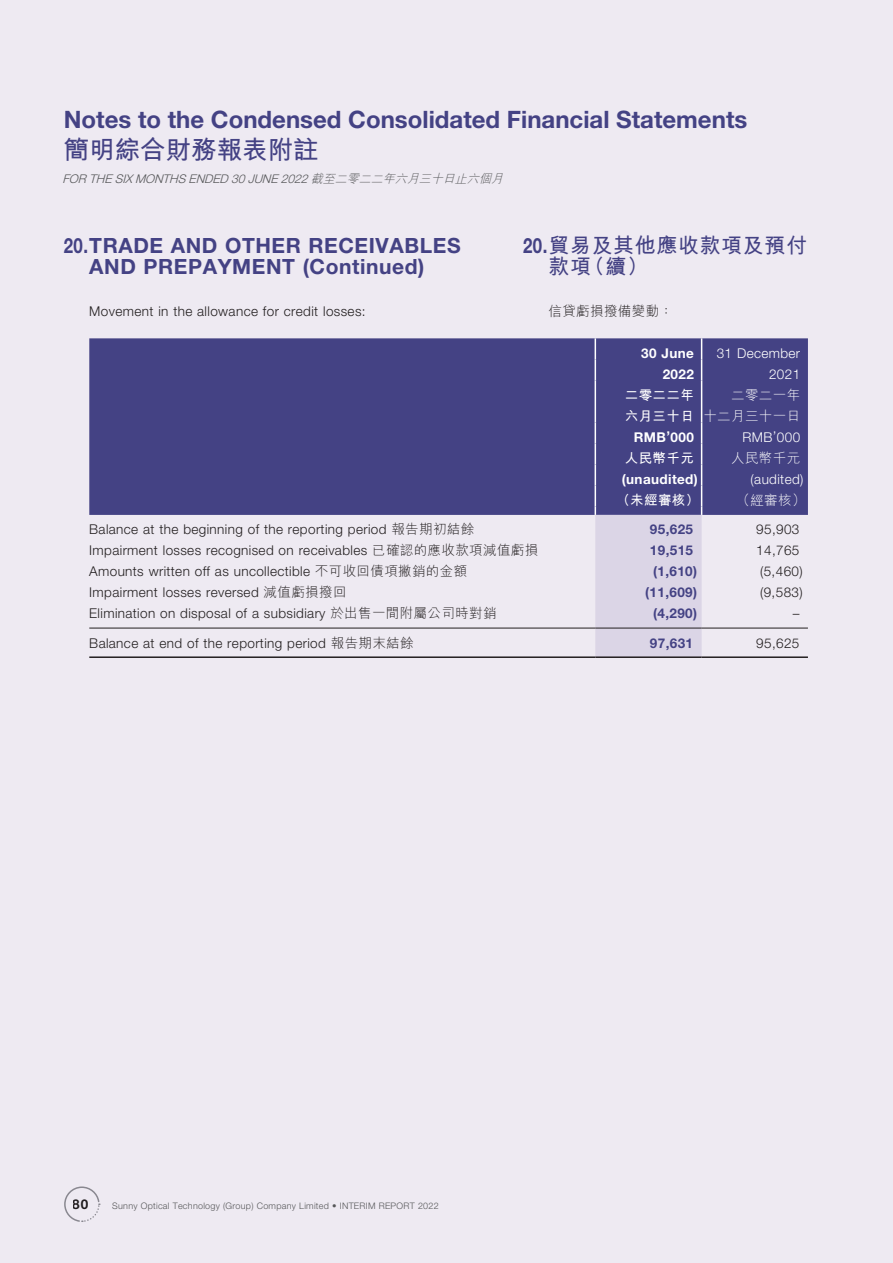
<style>
.page{position:relative;width:893px;height:1263px;background:#eeeaf2}
.page>*{position:absolute;margin:0;border:0;box-sizing:border-box;transform-origin:0 0}
.t1{font:700 25.5px "M Hei HK";color:#444284}
.t2{font:700 24px "Helvetica Neue LT Std";color:#444284}
.t3{font:700 21px/21px "Helvetica Neue LT Std";letter-spacing:.03em;color:#444284;text-align:center;scale:.8 1}
.t4{font:700 21px/21px "M Hei HK";letter-spacing:.03em;color:#444284}
.t5{font:300 13.5px "Helvetica Neue LT Std";letter-spacing:.03em;color:#231f20}
.t6{font:700 13.5px "Helvetica Neue LT Std";letter-spacing:.03em;color:#444284}
.t7{font:300 13.5px "Helvetica Neue LT Std";letter-spacing:.03em;color:#fff}
.t8{font:700 13.5px "Helvetica Neue LT Std";letter-spacing:.03em;color:#fff}
.t9{font:300 13.5px/21px "M Hei HK";letter-spacing:.03em;color:#fff;text-align:right}
.t10{font:700 13.5px/21px "M Hei HK";letter-spacing:.03em;color:#fff}
.t11{font:300 13.5px "M Hei HK";letter-spacing:.03em;color:#231f20}
.t12{font:700 13.5px "Helvetica Neue LT Std";color:#231f20}
.t13{font:italic 300 12px "Helvetica Neue LT Std";color:#57585a}
.t14{font:300 9px "Helvetica Neue LT Std";letter-spacing:.03em;color:#57585a}
.s1{font-family:"M Hei HK"}
.s2{font-family:"Helvetica Neue LT Std"}
.s3{font-weight:700}
</style>
<div class="page">
<svg style="left:65px;top:1186px;width:35px;height:36px"></svg>
<div style="left:89px;top:338px;width:719px;height:177px;background:#444284"></div>
<svg style="left:595px;top:338px;width:1px;height:42px"></svg>
<svg style="left:701px;top:338px;width:1px;height:42px"></svg>
<hr style="left:595px;top:380px;width:1px;height:42px;background:#fff">
<hr style="left:701px;top:380px;width:1px;height:42px;background:#fff">
<svg style="left:595px;top:422px;width:107px;height:234px;background:#a09bbf"></svg>
<hr style="left:89px;top:628px;width:506px;height:1px;background:#231f20">
<hr style="left:595px;top:628px;width:107px;height:1px;background:#231f20">
<hr style="left:702px;top:628px;width:106px;height:1px;background:#231f20">
<hr style="left:89px;top:656px;width:506px;height:2px;background:#231f20">
<hr style="left:595px;top:656px;width:107px;height:2px;background:#231f20">
<hr style="left:702px;top:656px;width:106px;height:2px;background:#231f20">
<h2 class="t2" style="left:64px;top:104px;width:685px">Notes to the Condensed Consolidated Financial Statements</h2>
<h1 class="t1" style="left:64px;top:131px;width:256px">簡明綜合財務報表附註</h1>
<p class="t13" style="left:63px;top:171px;width:445px">FOR THE SIXMONTHS ENDED 30JUNE 2022 <span class="s1">截至二零二二年六月三十日止六個月</span></p>
<h3 class="t3" style="left:64px;top:234px;width:498px">20. TRADE AND OTHER RECEIVABLES<br>AND PREPAYMENT (Continued)</h3>
<p class="t5" style="left:89px;top:303px;width:278px">Movement in the allowance for credit losses:</p>
<h3 class="t4" style="left:549px;top:233px;width:260px;text-indent:-26px"><span class="s2">20.</span> 貿易及其他應收款項及預付款項（續）</h3>
<p class="t11" style="left:549px;top:304px;width:126px">信貸虧損撥備變動：</p>
<p class="t8" style="left:641px;top:344px;width:54px">30 June</p>
<p class="t7" style="left:717px;top:345px;width:85px">31 December</p>
<p class="t8" style="left:663px;top:365px;width:33px">2022</p>
<p class="t7" style="left:769px;top:366px;width:33px">2021</p>
<p class="t10" style="left:625px;top:383px;width:71px">二零二二年六月三十日</p>
<p class="t9" style="left:703px;top:384px;width:98px">二零二一年<br>十二月三十一日</p>
<p class="t8" style="left:634px;top:428px;width:62px">RMB’000</p>
<p class="t7" style="left:742px;top:429px;width:59px">RMB’000</p>
<p class="t10" style="left:625px;top:446px;width:71px">人民幣千元</p>
<p class="t9" style="left:731px;top:447px;width:71px">人民幣千元</p>
<p class="t8" style="left:622px;top:470px;width:78px">(unaudited)</p>
<p class="t7" style="left:751px;top:471px;width:54px">(audited)</p>
<p class="t10" style="left:616px;top:488px;width:84px">（未經審核）</p>
<p class="t9" style="left:737px;top:489px;width:71px">（經審核）</p>
<p class="t5" style="left:89px;top:521px;width:387px">Balance at the beginning of the reporting period <span class="s1">報告期初結餘</span></p>
<p class="t6" style="left:650px;top:521px;width:45px">95,625</p>
<p class="t5" style="left:756px;top:521px;width:45px">95,903</p>
<p class="t5" style="left:89px;top:542px;width:450px">Impairment losses recognised on receivables <span class="s1">已確認的應收款項減值虧損</span></p>
<p class="t6" style="left:650px;top:542px;width:45px">19,515</p>
<p class="t5" style="left:756px;top:542px;width:45px">14,765</p>
<p class="t5" style="left:89px;top:563px;width:379px">Amounts written off as uncollectible <span class="s1">不可收回債項撇銷的金額</span></p>
<p class="t6" style="left:653px;top:563px;width:46px">(1,610)</p>
<p class="t5" style="left:760px;top:563px;width:44px">(5,460)</p>
<p class="t5" style="left:89px;top:584px;width:259px">Impairment losses reversed <span class="s1">減值虧損撥回</span></p>
<p class="t6" style="left:645px;top:584px;width:53px">(11,609)</p>
<p class="t5" style="left:760px;top:584px;width:44px">(9,583)</p>
<p class="t5" style="left:89px;top:605px;width:409px">Elimination on disposal of a subsidiary <span class="s1">於出售一間附屬公司時對銷</span></p>
<p class="t6" style="left:653px;top:605px;width:46px">(4,290)</p>
<p class="t5" style="left:793px;top:605px;width:8px">–</p>
<p class="t5" style="left:89px;top:635px;width:326px">Balance at end of the reporting period <span class="s1">報告期末結餘</span></p>
<p class="t6" style="left:650px;top:634px;width:45px">97,631</p>
<p class="t5" style="left:756px;top:635px;width:45px">95,625</p>
<p class="t12" style="left:73px;top:1196px;width:17px">80</p>
<p class="t14" style="left:112px;top:1200px;width:328px">Sunny Optical Technology (Group) Company Limited <span class="s3">•</span> INTERIM REPORT 2022</p>
</div>
